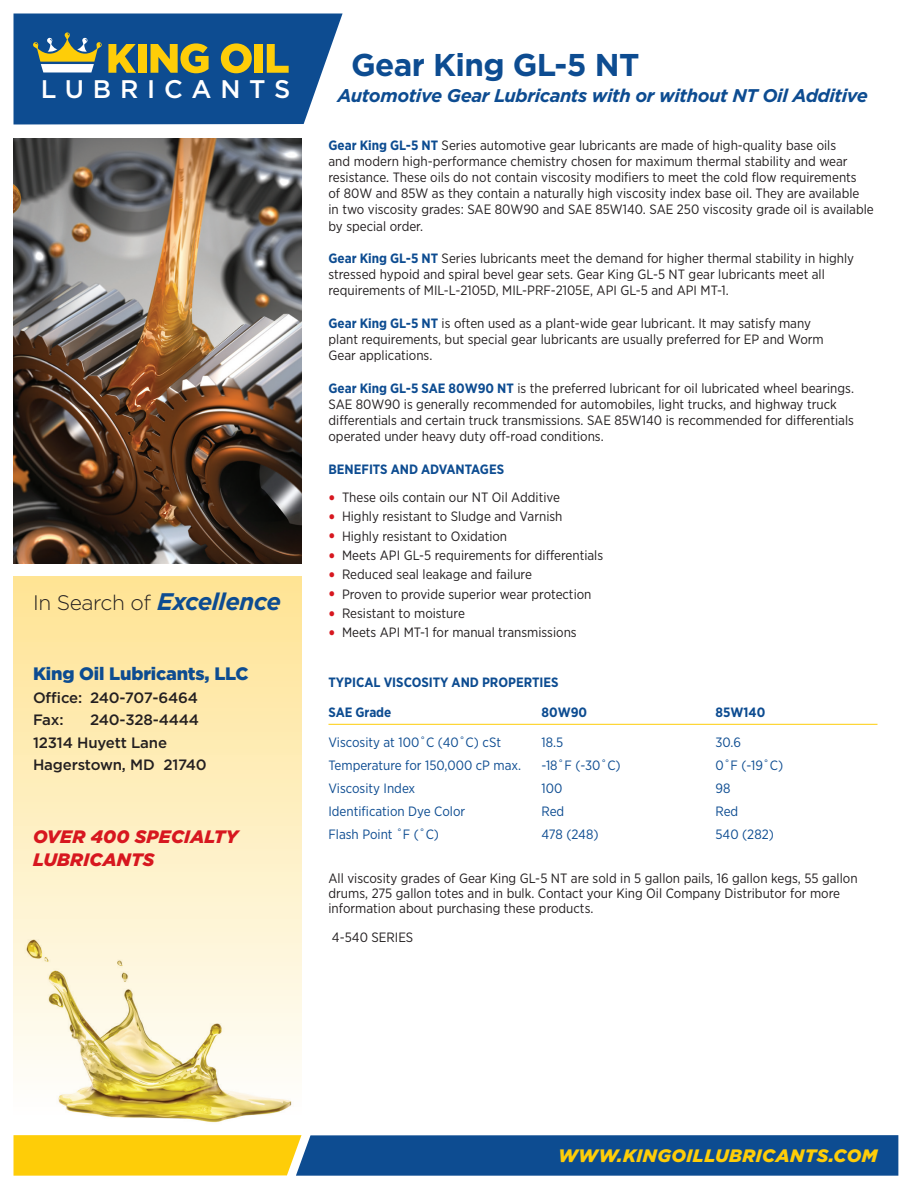
<style>
.page{position:relative;width:918px;height:1188px;background:#fff}
.page>*{position:absolute;margin:0;border:0;box-sizing:border-box;transform-origin:0 0}
.t1{font:700 31.5px "Gotham";letter-spacing:-.02em;color:#0d4c91}
.t2{font:500 25.35px "Gotham";letter-spacing:.345em;color:#fff}
.t3{font:300 21px "Gotham";letter-spacing:-.02em;color:#231f20}
.t4{font:italic 700 18.3px "Gotham";letter-spacing:-.025em;color:#0d4c91}
.t5{font:italic 900 18px/22.5px "Gotham";letter-spacing:.01em;color:#d7171f}
.t6{font:italic 900 18px "Gotham";letter-spacing:.025em;color:#fecd08}
.t7{font:900 18px "Gotham";letter-spacing:-.01em;color:#0d4c91}
.t8{font:500 15px/22.5px "Gotham";letter-spacing:-.01em;color:#231f20}
.t9{font:13.5px/16.2px "Gotham Narrow";color:#231f20}
.t10{font:13.5px "Gotham Narrow";color:#0d4c91}
.t11{font:700 13.5px/29.7px "Gotham Narrow";color:#0d4c91}
.s1{font-weight:700;font-style:italic;font-size:24px;color:#0d4c91}
.s2{font-weight:700;color:#0d4c91}
.s3{font-weight:900;font-size:15px;color:#d7171f}
</style>
<div class="page">
<div style="left:14px;top:577px;width:288px;height:541px;background:linear-gradient(to bottom,#ffe393,#fefefd)"></div>
<img style="left:14px;top:890px;width:284px;height:233px">
<svg style="left:14px;top:1135px;width:884px;height:41px;background:#5e7868"></svg>
<hr style="left:328px;top:724px;width:550px;height:1px;background:#fecd08">
<img style="left:14px;top:139px;width:288px;height:425px">
<svg style="left:14px;top:14px;width:329px;height:110px;background:#38668b"></svg>
<h2 class="t2" style="left:41px;top:73px;width:251px">LUBRICANTS</h2>
<h3 class="t3" style="left:33px;top:589px;width:250px">In Search of <span class="s1">Excellence</span></h3>
<h3 class="t7" style="left:33px;top:662px;width:217px">King Oil Lubricants, LLC</h3>
<p class="t8" style="left:33px;top:686px;width:167px">Office: 240-707-6464<br>Fax:</p>
<p class="t8" style="left:33px;top:709px;width:175px;text-indent:57px">240-328-4444<br>12314 Huyett Lane<br>Hagerstown, MD 21740</p>
<h3 class="t5" style="left:33px;top:825px;width:206px">OVER 400 SPECIALTY<br>LUBRICANTS</h3>
<h1 class="t1" style="left:351px;top:44px;width:290px">Gear King GL-5 NT</h1>
<h3 class="t4" style="left:338px;top:83px;width:532px">Automotive Gear Lubricants with or without NT Oil Additive</h3>
<p class="t9" style="left:328px;top:136px;width:547px"><span class="s2">Gear King GL-5 NT</span> Series automotive gear lubricants are made of high-quality base oils<br>and modern high-performance chemistry chosen for maximum thermal stability and wear resistance. These oils do not contain viscosity modifiers to meet the cold flow requirements<br>of 80W and 85W as they contain a naturally high viscosity index base oil. They are available<br>in two viscosity grades: SAE 80W90 and SAE 85W140. SAE 250 viscosity grade oil is available by special order.</p>
<p class="t9" style="left:328px;top:250px;width:527px"><span class="s2">Gear King GL-5 NT</span> Series lubricants meet the demand for higher thermal stability in highly stressed hypoid and spiral bevel gear sets. Gear King GL-5 NT gear lubricants meet all requirements of MIL-L-2105D, MIL-PRF-2105E, API GL-5 and API MT-1.</p>
<p class="t9" style="left:328px;top:315px;width:497px"><span class="s2">Gear King GL-5 NT</span> is often used as a plant-wide gear lubricant. It may satisfy many plant requirements, but special gear lubricants are usually preferred for EP and Worm<br>Gear applications.</p>
<p class="t9" style="left:328px;top:379px;width:527px"><span class="s2">Gear King GL-5 SAE 80W90 NT</span> is the preferred lubricant for oil lubricated wheel bearings.<br>SAE 80W90 is generally recommended for automobiles, light trucks, and highway truck differentials and certain truck transmissions. SAE 85W140 is recommended for differentials operated under heavy duty off-road conditions.</p>
<p class="t11" style="left:328px;top:454px;width:177px">BENEFITS AND ADVANTAGES</p>
<p class="t9" style="left:328px;top:489px;width:233px"><span class="s3">•</span> These oils contain our NT Oil Additive</p>
<p class="t9" style="left:328px;top:508px;width:235px"><span class="s3">•</span> Highly resistant to Sludge and Varnish</p>
<p class="t9" style="left:328px;top:528px;width:180px"><span class="s3">•</span> Highly resistant to Oxidation</p>
<p class="t9" style="left:328px;top:547px;width:276px"><span class="s3">•</span> Meets API GL-5 requirements for differentials</p>
<p class="t9" style="left:328px;top:566px;width:205px"><span class="s3">•</span> Reduced seal leakage and failure</p>
<p class="t9" style="left:328px;top:586px;width:265px"><span class="s3">•</span> Proven to provide superior wear protection</p>
<p class="t9" style="left:328px;top:605px;width:138px"><span class="s3">•</span> Resistant to moisture</p>
<p class="t9" style="left:328px;top:624px;width:250px"><span class="s3">•</span> Meets API MT-1 for manual transmissions</p>
<p class="t11" style="left:328px;top:668px;width:232px">TYPICAL VISCOSITY AND PROPERTIES<br>SAE Grade</p>
<p class="t11" style="left:542px;top:697px;width:47px">80W90</p>
<p class="t11" style="left:716px;top:697px;width:51px">85W140</p>
<p class="t10" style="left:328px;top:734px;width:174px">Viscosity at 100˚C (40˚C) cSt</p>
<p class="t10" style="left:542px;top:734px;width:23px">18.5</p>
<p class="t10" style="left:716px;top:734px;width:27px">30.6</p>
<p class="t10" style="left:328px;top:757px;width:194px">Temperature for 150,000 cP max.</p>
<p class="t10" style="left:542px;top:757px;width:81px">-18˚F (-30˚C)</p>
<p class="t10" style="left:716px;top:757px;width:69px">0˚F (-19˚C)</p>
<p class="t10" style="left:328px;top:780px;width:88px">Viscosity Index</p>
<p class="t10" style="left:542px;top:780px;width:22px">100</p>
<p class="t10" style="left:716px;top:780px;width:16px">98</p>
<p class="t10" style="left:328px;top:803px;width:138px">Identification Dye Color</p>
<p class="t10" style="left:542px;top:803px;width:24px">Red</p>
<p class="t10" style="left:716px;top:803px;width:24px">Red</p>
<p class="t10" style="left:328px;top:826px;width:112px">Flash Point ˚F (˚C)</p>
<p class="t10" style="left:542px;top:826px;width:59px">478 (248)</p>
<p class="t10" style="left:716px;top:826px;width:60px">540 (282)</p>
<p class="t9" style="left:328px;top:871px;width:531px;line-height:15px">All viscosity grades of Gear King GL-5 NT are sold in 5 gallon pails, 16 gallon kegs, 55 gallon drums, 275 gallon totes and in bulk. Contact your King Oil Company Distributor for more information about purchasing these products.</p>
<p class="t9" style="left:332px;top:929px;width:83px">4-540 SERIES</p>
<h3 class="t6" style="left:558px;top:1143px;width:321px">WWW.KINGOILLUBRICANTS.COM</h3>
</div>
